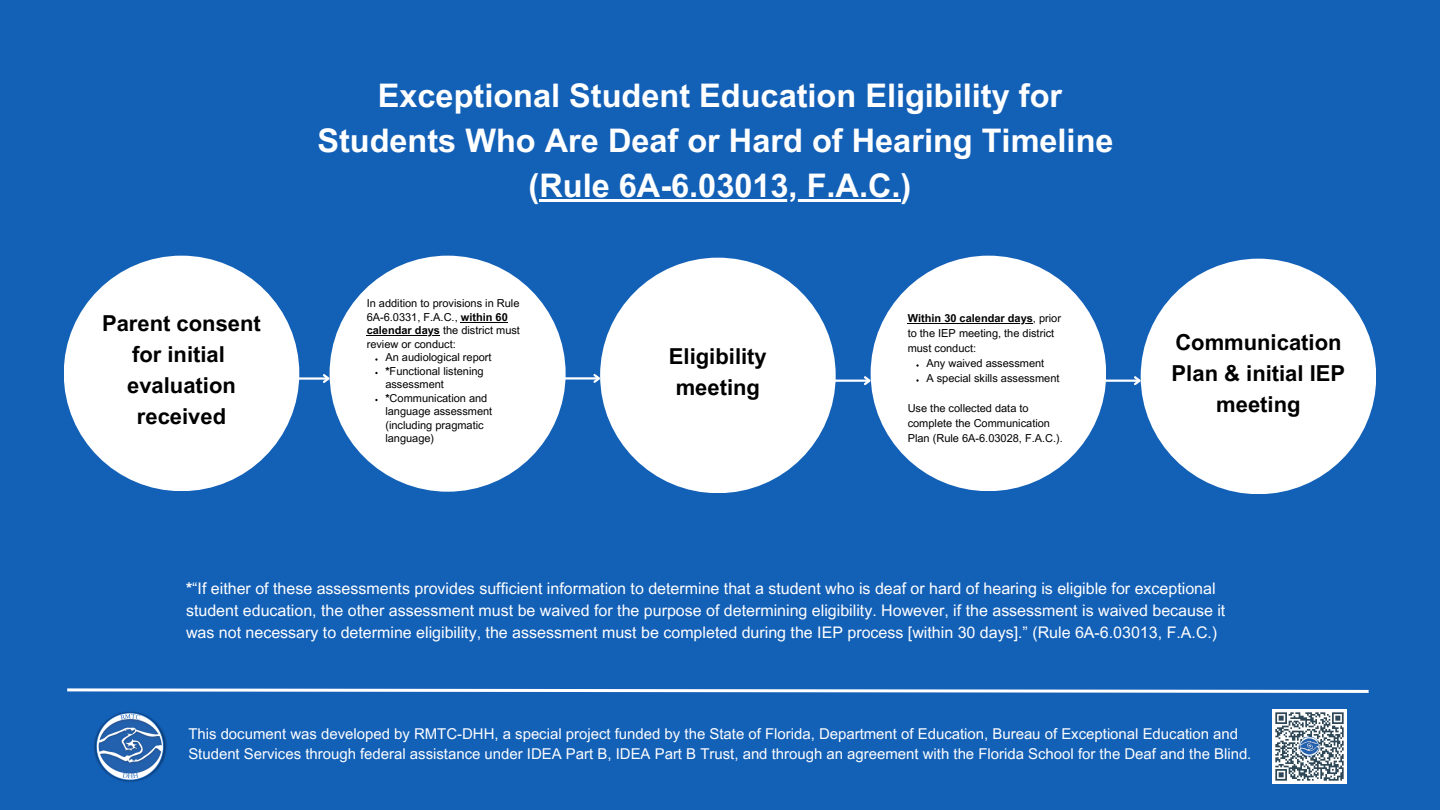
<style>
.page{position:relative;width:1440px;height:810px;background:#1360b7}
.page>*{position:absolute;margin:0;border:0;box-sizing:border-box;transform-origin:0 0}
.t1{font:700 32.5px/45px "Arial MT Pro";color:#fff;text-align:center}
.t2{font:700 22px/30.8px "Arial MT Pro";color:#000;text-align:center}
.t3{font:16px/21.8px "Arial MT Pro";color:#fff}
.t4{font:14.9px/20.5px "Arial MT Pro";color:#fefefe}
.t5{font:11px/13.5px "Arial MT Pro";color:#000}
.s1{font-weight:700}
</style>
<div class="page">
<hr style="left:539px;top:199px;width:362px;height:3px;background:#fff">
<div style="left:64px;top:256px;width:235px;height:235px;background:#fff;border-radius:50%"></div>
<hr style="left:269px;top:377px;width:59px;height:3px;background:#fff">
<svg style="left:321px;top:372px;width:9px;height:11px"></svg>
<div style="left:330px;top:256px;width:236px;height:236px;background:#fff;border-radius:50%"></div>
<hr style="left:461px;top:322px;width:47px;height:1px;background:#000">
<hr style="left:367px;top:335px;width:73px;height:1px;background:#000">
<hr style="left:540px;top:377px;width:59px;height:3px;background:#fff">
<svg style="left:591px;top:374px;width:9px;height:9px"></svg>
<div style="left:600px;top:258px;width:236px;height:235px;background:#fff;border-radius:50%"></div>
<svg style="left:862px;top:374px;width:10px;height:13px"></svg>
<div style="left:871px;top:256px;width:235px;height:235px;background:#fff;border-radius:50%"></div>
<hr style="left:908px;top:323px;width:125px;height:1px;background:#000">
<svg style="left:1132px;top:374px;width:9px;height:11px"></svg>
<div style="left:1141px;top:259px;width:235px;height:235px;background:#fff;border-radius:50%"></div>
<img style="left:94px;top:711px;width:73px;height:71px">
<img style="left:1273px;top:710px;width:73px;height:73px">
<img style="left:1106px;top:380px;width:35px;height:2px">
<img style="left:299px;top:377px;width:31px;height:2px">
<img style="left:565px;top:377px;width:35px;height:2px">
<img style="left:835px;top:380px;width:36px;height:2px">
<img style="left:67px;top:688px;width:1302px;height:5px">
<p class="t2" style="left:102px;top:311px;width:160px">Parent consent for initial evaluation received</p>
<h1 class="t1" style="left:317px;top:77px;width:798px">Exceptional Student Education Eligibility for<br>Students Who Are Deaf or Hard of Hearing Timeline (Rule 6A-6.03013, F.A.C.)</h1>
<p class="t5" style="left:367px;top:298px;width:154px">In addition to provisions in Rule<br>6A-6.0331, F.A.C., <span class="s1">within 60</span></p>
<p class="t5" style="left:367px;top:325px;width:155px"><span class="s1">calendar days</span> the district must</p>
<p class="t5" style="left:367px;top:339px;width:91px">review or conduct:</p>
<p class="t5" style="left:385px;top:352px;width:108px">An audiological report</p>
<p class="t5" style="left:385px;top:366px;width:100px"><span class="s1">*</span>Functional listening</p>
<p class="t5" style="left:385px;top:379px;width:60px">assessment</p>
<p class="t5" style="left:385px;top:393px;width:108px"><span class="s1">*</span>Communication and language assessment (including pragmatic language)</p>
<h2 class="t2" style="left:669px;top:344px;width:99px">Eligibility meeting</h2>
<p class="t5" style="left:908px;top:312px;width:155px;line-height:15px"><span class="s1">Within 30 calendar days</span>, prior to the IEP meeting, the district must conduct:</p>
<p class="t5" style="left:926px;top:358px;width:119px">Any waived assessment</p>
<p class="t5" style="left:926px;top:373px;width:135px">A special skills assessment</p>
<p class="t5" style="left:908px;top:402px;width:157px;line-height:15px">Use the collected data to complete the Communication<br>Plan (Rule 6A-6.03028, F.A.C.).</p>
<h2 class="t2" style="left:1172px;top:330px;width:175px">Communication<br>Plan &amp; initial IEP meeting</h2>
<h3 class="t3" style="left:186px;top:580px;width:1041px"><span class="s1">*</span>“If either of these assessments provides sufficient information to determine that a student who is deaf or hard of hearing is eligible for exceptional student education, the other assessment must be waived for the purpose of determining eligibility. However, if the assessment is waived because it was not necessary to determine eligibility, the assessment must be completed during the IEP process [within 30 days].” (Rule 6A-6.03013, F.A.C.)</h3>
<h3 class="t4" style="left:188px;top:725px;width:1065px">This document was developed by RMTC-DHH, a special project funded by the State of Florida, Department of Education, Bureau of Exceptional Education and<br>Student Services through federal assistance under IDEA Part B, IDEA Part B Trust, and through an agreement with the Florida School for the Deaf and the Blind.</h3>
</div>
